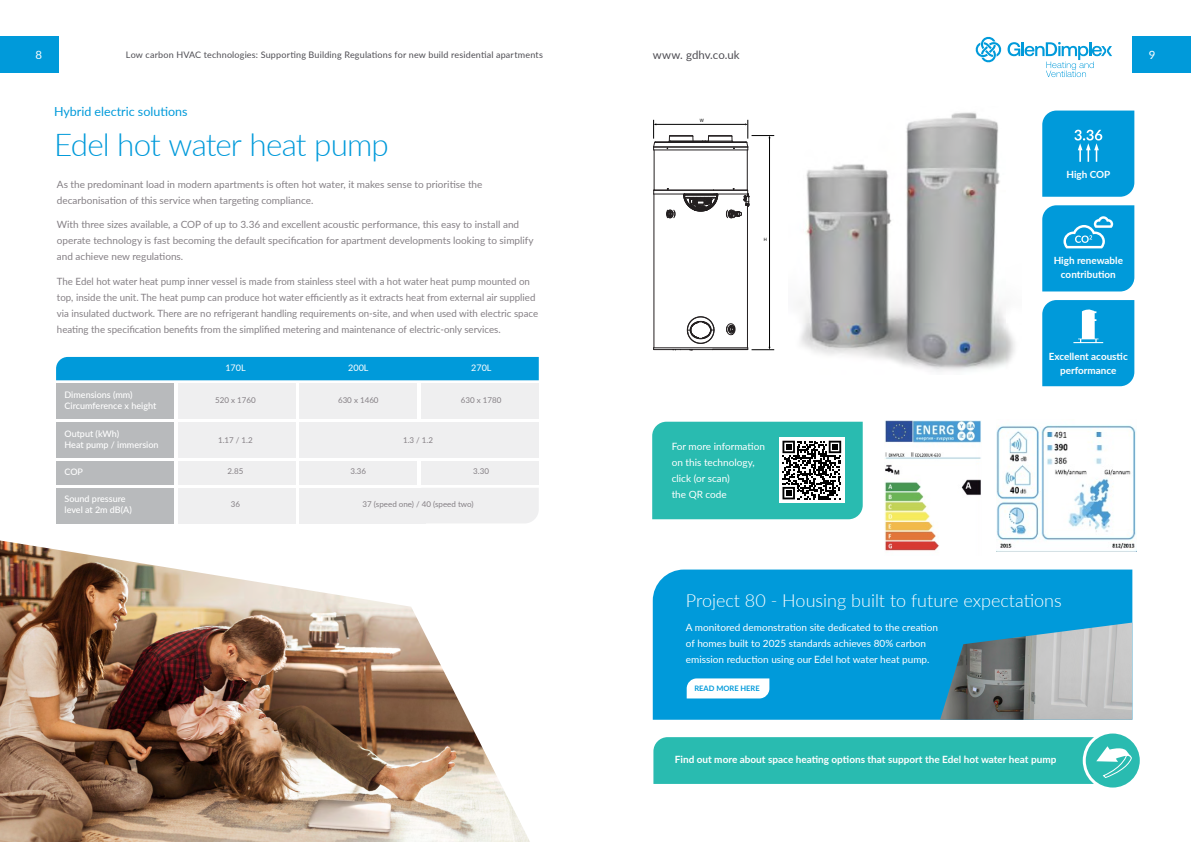
<style>
.page{position:relative;width:1191px;height:842px;background:#fff}
.page>*{position:absolute;margin:0;border:0;box-sizing:border-box;transform-origin:0 0}
.t1{font:300 31.4px "Lato";letter-spacing:-.03em;color:#009ada}
.t2{font:300 18px "Lato";color:#fff}
.t3{font:12.5px "Lato";color:#009ada}
.t4{font:11.4px "Lato";letter-spacing:.01em;color:#4e4d53}
.t5{font:11.4px "Lato";color:#fff}
.t6{font:10px/16px "Lato";color:#858085}
.t7{font:10px/16px "Lato";color:#fff}
.t8{font:700 10px "Lato";color:#fff}
.t9{font:700 9.9px/13.2px "Lato";color:#fff;text-align:center}
.t10{font:500 9px/11px "Lato";color:#fff}
.t11{font:9px "Lato";letter-spacing:.02em;color:#4e4d53}
.t12{font:9px "Lato";color:#fff}
.t13{font:8px "Lato";color:#858085}
.t14{font:700 7.5px "Lato";color:#009ada}
.t15{font:4.8px "Myriad Pro";color:#000}
</style>
<div class="page">
<div style="left:0;top:36px;width:59px;height:37px;background:#009ada"></div>
<div style="left:1132px;top:36px;width:59px;height:37px;background:#009ada"></div>
<img style="left:800px;top:112px;width:215px;height:260px">
<svg style="left:1042px;top:111px;width:92px;height:86px;background:#0b9edb"></svg>
<svg style="left:1042px;top:300px;width:92px;height:86px;background:#11a0dc"></svg>
<svg style="left:1042px;top:205px;width:92px;height:86px;background:#11a0dc"></svg>
<hr style="left:747px;top:150px;width:1px;height:40px;background:#231f20">
<hr style="left:653px;top:150px;width:1px;height:40px;background:#231f20">
<hr style="left:653px;top:194px;width:1px;height:154px;background:#231f20">
<hr style="left:747px;top:205px;width:1px;height:143px;background:#231f20">
<hr style="left:653px;top:150px;width:95px;height:1px;background:#231f20">
<hr style="left:654px;top:142px;width:93px;height:1px;background:#231f20">
<hr style="left:655px;top:141px;width:91px;height:1px;background:#231f20">
<hr style="left:653px;top:348px;width:95px;height:1px;background:#231f20">
<hr style="left:654px;top:349px;width:59px;height:1px;background:#231f20">
<svg style="left:672px;top:349px;width:9px;height:2px"></svg>
<hr style="left:653px;top:194px;width:31px;height:1px;background:#231f20">
<hr style="left:717px;top:194px;width:30px;height:1px;background:#231f20">
<svg style="left:683px;top:189px;width:35px;height:23px"></svg>
<hr style="left:653px;top:147px;width:94px;height:1px;background:#231f20">
<svg style="left:702px;top:135px;width:32px;height:14px"></svg>
<svg style="left:667px;top:135px;width:26px;height:14px"></svg>
<svg style="left:726px;top:323px;width:9px;height:12px"></svg>
<svg style="left:666px;top:210px;width:9px;height:8px"></svg>
<svg style="left:687px;top:316px;width:27px;height:35px"></svg>
<hr style="left:713px;top:349px;width:34px;height:1px;background:#231f20">
<hr style="left:713px;top:190px;width:34px;height:1px;background:#231f20">
<hr style="left:654px;top:190px;width:59px;height:1px;background:#231f20">
<svg style="left:726px;top:188px;width:24px;height:31px"></svg>
<hr style="left:656px;top:124px;width:89px;height:1px;background:#000">
<svg style="left:653px;top:120px;width:3px;height:30px"></svg>
<hr style="left:769px;top:138px;width:1px;height:209px;background:#000">
<svg style="left:745px;top:120px;width:29px;height:30px"></svg>
<svg style="left:746px;top:347px;width:28px;height:3px"></svg>
<div style="left:653px;top:569px;width:479px;height:151px;background:#009ada"></div>
<img style="left:940px;top:622px;width:192px;height:98px">
<img style="left:996px;top:425px;width:140px;height:126px">
<img style="left:884px;top:421px;width:97px;height:130px">
<div style="left:56px;top:357px;width:483px;height:23px;background:#009ada"></div>
<div style="left:56px;top:383px;width:117px;height:35px;background:#b8babc"></div>
<div style="left:421px;top:383px;width:118px;height:35px;background:#efeff0"></div>
<div style="left:300px;top:383px;width:117px;height:35px;background:#efeff0"></div>
<div style="left:178px;top:383px;width:117px;height:35px;background:#efeff0"></div>
<div style="left:56px;top:461px;width:117px;height:23px;background:#b8babc"></div>
<div style="left:421px;top:461px;width:118px;height:23px;background:#efeff0"></div>
<div style="left:300px;top:461px;width:117px;height:23px;background:#efeff0"></div>
<div style="left:178px;top:461px;width:117px;height:23px;background:#efeff0"></div>
<div style="left:56px;top:422px;width:117px;height:36px;background:#b8babc"></div>
<div style="left:421px;top:422px;width:118px;height:36px;background:#efeff0"></div>
<div style="left:300px;top:422px;width:126px;height:36px;background:#efeff0"></div>
<div style="left:178px;top:422px;width:117px;height:36px;background:#efeff0"></div>
<div style="left:56px;top:488px;width:117px;height:35px;background:#b8babc"></div>
<div style="left:426px;top:488px;width:113px;height:35px;background:#efeff0"></div>
<div style="left:300px;top:488px;width:126px;height:35px;background:#efeff0"></div>
<div style="left:178px;top:488px;width:117px;height:35px;background:#efeff0"></div>
<img style="left:0;top:540px;width:530px;height:302px">
<svg style="left:652px;top:422px;width:210px;height:97px;background:#42b4ab"></svg>
<svg style="left:686px;top:678px;width:83px;height:20px"></svg>
<svg style="left:1084px;top:732px;width:57px;height:57px"></svg>
<div style="left:1082px;top:730px;width:60px;height:60px;border:3px solid #fff;border-radius:50%"></div>
<svg style="left:653px;top:737px;width:479px;height:47px;background:#2fbdb2"></svg>
<svg style="left:975px;top:36px;width:137px;height:41px"></svg>
<p class="t5" style="left:35px;top:47px;width:8px">8</p>
<p class="t11" style="left:126px;top:48px;width:418px">Low carbon HVAC technologies: Supporting Building Regulations for new build residential apartments</p>
<p class="t3" style="left:54px;top:103px;width:135px">Hybrid electric solutions</p>
<h1 class="t1" style="left:54px;top:123px;width:336px">Edel hot water heat pump</h1>
<p class="t6" style="left:57px;top:176px;width:427px">As the predominant load in modern apartments is often hot water, it makes sense to prioritise the decarbonisation of this service when targeting compliance.</p>
<p class="t6" style="left:57px;top:216px;width:478px">With three sizes available, a COP of up to 3.36 and excellent acoustic performance, this easy to install and operate technology is fast becoming the default specification for apartment developments looking to simplify and achieve new regulations.</p>
<p class="t6" style="left:57px;top:273px;width:483px">The Edel hot water heat pump inner vessel is made from stainless steel with a hot water heat pump mounted on top, inside the unit. The heat pump can produce hot water efficiently as it extracts heat from external air supplied via insulated ductwork. There are no refrigerant handling requirements on-site, and when used with electric space heating the specification benefits from the simplified metering and maintenance of electric-only services.</p>
<p class="t12" style="left:225px;top:362px;width:22px">170L</p>
<p class="t12" style="left:348px;top:362px;width:22px">200L</p>
<p class="t12" style="left:471px;top:362px;width:22px">270L</p>
<p class="t10" style="left:65px;top:389px;width:93px">Dimensions (mm)<br>Circumference x height</p>
<p class="t13" style="left:338px;top:395px;width:42px">630 x 1460</p>
<p class="t13" style="left:461px;top:395px;width:42px">630 x 1780</p>
<p class="t13" style="left:215px;top:395px;width:42px">520 x 1760</p>
<p class="t10" style="left:65px;top:427px;width:96px">Output (kWh)<br>Heat pump / immersion</p>
<p class="t13" style="left:403px;top:434px;width:32px">1.3 / 1.2</p>
<p class="t13" style="left:218px;top:434px;width:36px">1.17 / 1.2</p>
<p class="t10" style="left:65px;top:466px;width:20px">COP</p>
<p class="t13" style="left:227px;top:466px;width:17px">2.85</p>
<p class="t13" style="left:350px;top:466px;width:17px">3.36</p>
<p class="t13" style="left:473px;top:466px;width:17px">3.30</p>
<p class="t10" style="left:65px;top:493px;width:69px">Sound pressure level at 2m dB(A)</p>
<p class="t13" style="left:363px;top:499px;width:112px">37 (speed one) / 40 (speed two)</p>
<p class="t13" style="left:231px;top:499px;width:11px">36</p>
<p class="t4" style="left:653px;top:47px;width:88px">www. gdhv.co.uk</p>
<p class="t5" style="left:1148px;top:47px;width:8px">9</p>
<p class="t15" style="left:700px;top:118px;width:6px">W</p>
<p class="t15" style="left:764px;top:236px;width:5px">H</p>
<p class="t7" style="left:671px;top:438px;width:95px">For more information on this technology, click (or scan)<br>the QR code</p>
<p class="t9" style="left:1066px;top:167px;width:45px">High COP</p>
<p class="t9" style="left:1053px;top:254px;width:71px">High renewable contribution</p>
<p class="t9" style="left:1048px;top:350px;width:80px">Excellent acoustic performance</p>
<h2 class="t2" style="left:686px;top:588px;width:377px">Project 80 - Housing built to future expectations</h2>
<p class="t7" style="left:686px;top:619px;width:253px">A monitored demonstration site dedicated to the creation of homes built to 2025 standards achieves 80% carbon emission reduction using our Edel hot water heat pump.</p>
<p class="t14" style="left:694px;top:683px;width:67px">READ MORE HERE</p>
<p class="t8" style="left:675px;top:752px;width:383px">Find out more about space heating options that support the Edel hot water heat pump</p>
</div>
